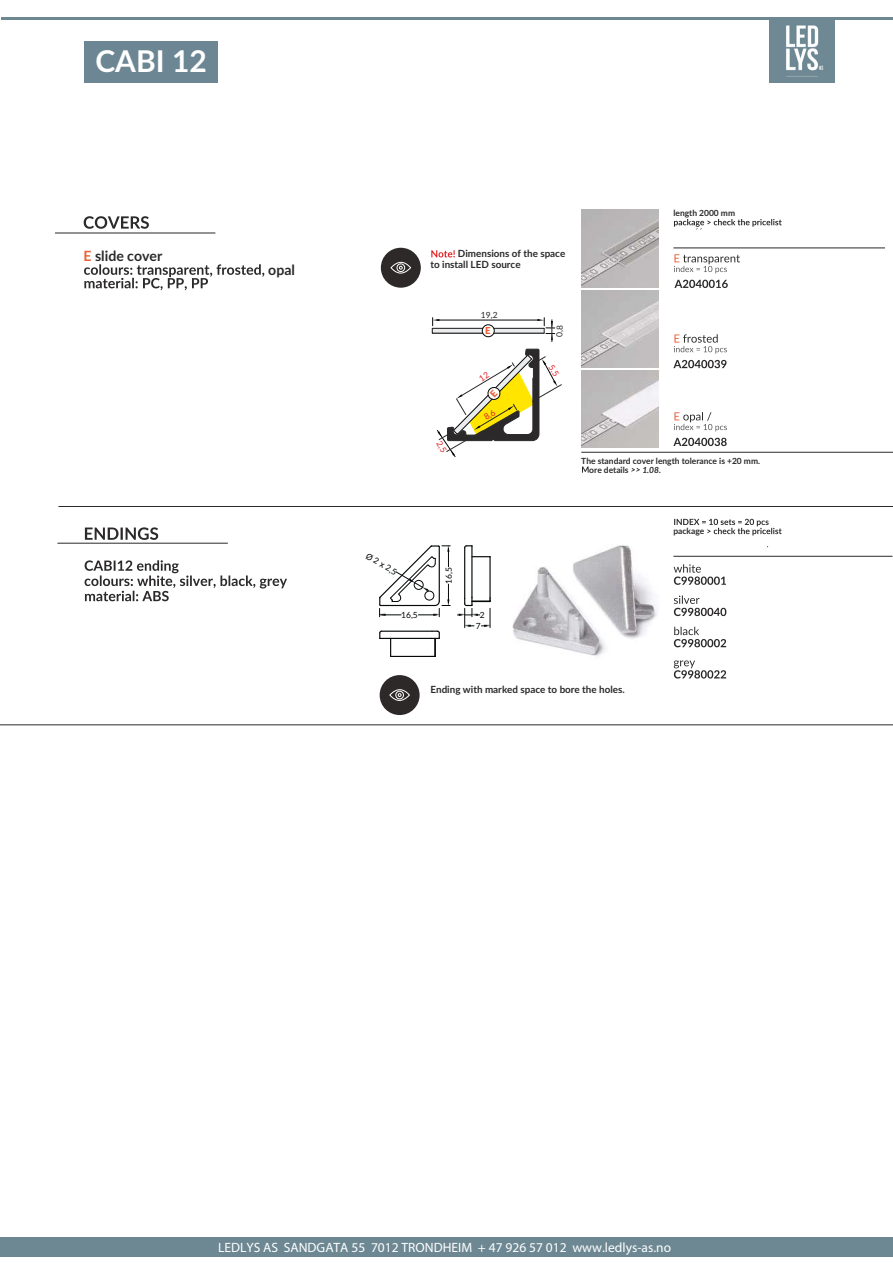
<style>
.page{position:relative;width:893px;height:1263px;background:#fff}
.page>*{position:absolute;margin:0;border:0;box-sizing:border-box;transform-origin:0 0}
.t1{font:700 30px "Lato";color:#fff}
.t2{font:700 14.1px "Lato";color:#2b2929}
.t3{font:13.5px "Myriad Pro";color:#fff}
.t4{font:700 9.9px/10.6px "Lato";color:#2b2929}
.t5{font:900 9.6px "Lato";color:#ea613a}
.t6{font:700 8.4px/9.1px "Lato";color:#2b2929}
.t7{font:8.4px/11.4px "Lato";color:#040809;text-align:center}
.t8{font:8.4px "Lato";color:#2b2929}
.t9{font:8.4px "Arial";color:#040809}
.t10{font:italic 700 8.4px "Lato";color:#2b2929}
.s1{color:#ea613a}
.s2{font-family:"Lato"}
</style>
<div class="page">
<img style="left:769px;top:19px;width:65px;height:64px">
<div style="left:0;top:1237px;width:893px;height:20px;background:#6d8893"></div>
<div style="left:84px;top:41px;width:133px;height:42px;background:#6c8793"></div>
<hr style="left:1px;top:17px;width:892px;height:2px;background:#6d8893">
<img style="left:512px;top:545px;width:145px;height:111px">
<svg style="left:84px;top:216px;width:65px;height:13px"></svg>
<hr style="left:55px;top:233px;width:160px;height:1px;background:#2b2929">
<svg style="left:431px;top:250px;width:24px;height:7px"></svg>
<div style="left:381px;top:248px;width:40px;height:40px;background:#2e2929;border-radius:50%"></div>
<svg style="left:390px;top:261px;width:22px;height:13px"></svg>
<hr style="left:58px;top:506px;width:835px;height:1px;background:#2b2929">
<svg style="left:85px;top:527px;width:73px;height:13px"></svg>
<svg style="left:85px;top:560px;width:202px;height:41px"></svg>
<hr style="left:57px;top:543px;width:171px;height:1px;background:#2b2929">
<img style="left:581px;top:370px;width:78px;height:78px">
<img style="left:581px;top:210px;width:78px;height:77px">
<img style="left:581px;top:290px;width:78px;height:78px">
<svg style="left:84px;top:264px;width:180px;height:26px"></svg>
<hr style="left:391px;top:656px;width:40px;height:1px;background:#040809">
<svg style="left:389px;top:637px;width:3px;height:20px"></svg>
<hr style="left:380px;top:638px;width:51px;height:1px;background:#040809">
<hr style="left:382px;top:631px;width:50px;height:1px;background:#040809">
<svg style="left:379px;top:630px;width:4px;height:9px"></svg>
<svg style="left:431px;top:630px;width:9px;height:27px"></svg>
<hr style="left:471px;top:546px;width:1px;height:51px;background:#040809">
<hr style="left:489px;top:557px;width:2px;height:41px;background:#040809">
<hr style="left:464px;top:548px;width:1px;height:50px;background:#040809">
<svg style="left:464px;top:545px;width:8px;height:4px"></svg>
<svg style="left:472px;top:556px;width:19px;height:2px"></svg>
<svg style="left:457px;top:597px;width:34px;height:31px"></svg>
<svg style="left:379px;top:545px;width:71px;height:72px"></svg>
<hr style="left:0;top:725px;width:893px;height:1px;background:#2b2929">
<div style="left:380px;top:675px;width:40px;height:40px;background:#2e2929;border-radius:50%"></div>
<svg style="left:389px;top:689px;width:21px;height:12px"></svg>
<svg style="left:582px;top:467px;width:7px;height:6px"></svg>
<svg style="left:631px;top:468px;width:9px;height:4px"></svg>
<hr style="left:581px;top:452px;width:312px;height:1px;background:#2b2929">
<hr style="left:673px;top:248px;width:212px;height:1px;background:#2b2929">
<svg style="left:674px;top:412px;width:53px;height:20px"></svg>
<svg style="left:673px;top:438px;width:54px;height:8px"></svg>
<svg style="left:674px;top:280px;width:54px;height:8px"></svg>
<svg style="left:674px;top:254px;width:66px;height:19px"></svg>
<svg style="left:673px;top:360px;width:53px;height:8px"></svg>
<svg style="left:674px;top:334px;width:53px;height:20px"></svg>
<svg style="left:674px;top:219px;width:108px;height:11px"></svg>
<svg style="left:674px;top:519px;width:108px;height:17px"></svg>
<hr style="left:673px;top:556px;width:219px;height:1px;background:#2b2929">
<svg style="left:674px;top:564px;width:52px;height:21px"></svg>
<svg style="left:674px;top:596px;width:52px;height:20px"></svg>
<svg style="left:674px;top:627px;width:52px;height:20px"></svg>
<svg style="left:674px;top:660px;width:52px;height:19px"></svg>
<svg style="left:432px;top:318px;width:130px;height:139px"></svg>
<h1 class="t1" style="left:95px;top:42px;width:113px">CABI 12</h1>
<h2 class="t2" style="left:84px;top:247px;width:80px"><span class="s1">E</span> slide cover</h2>
<h2 class="t2" style="left:268px;top:261px;width:28px">opal</h2>
<p class="t4" style="left:430px;top:248px;width:136px;text-indent:27px">Dimensions of the space to install LED source</p>
<p class="t8" style="left:481px;top:309px;width:18px">19,2</p>
<p class="t5" style="left:485px;top:325px;width:7px">E</p>
<p class="t8" style="left:554px;top:337px;width:13px;rotate:-90deg">8,0</p>
<p class="t6" style="left:673px;top:208px;width:63px">length 2000 mm</p>
<p class="t9" style="left:369px;top:550px;width:36px;rotate:30deg">Ø 2 x <span class="s2">2,5</span></p>
<p class="t7" style="left:401px;top:609px;width:18px">16,5</p>
<p class="t7" style="left:443px;top:584px;width:18px;rotate:-90deg">16,5</p>
<p class="t7" style="left:476px;top:609px;width:10px">2<br>7</p>
<p class="t6" style="left:589px;top:456px;width:172px;text-indent:-8px">The standard cover length tolerance is +20 mm. ore details</p>
<p class="t10" style="left:642px;top:464px;width:20px">1.08.</p>
<p class="t6" style="left:673px;top:526px;width:32px">package</p>
<p class="t4" style="left:430px;top:684px;width:196px">Ending with marked space to bore the holes.</p>
<h3 class="t3" style="left:218px;top:1242px;width:455px">LEDLYS AS SANDGATA 55 7012 TRONDHEIM + 47 926 57 012 www.ledlys-as.no</h3>
</div>
